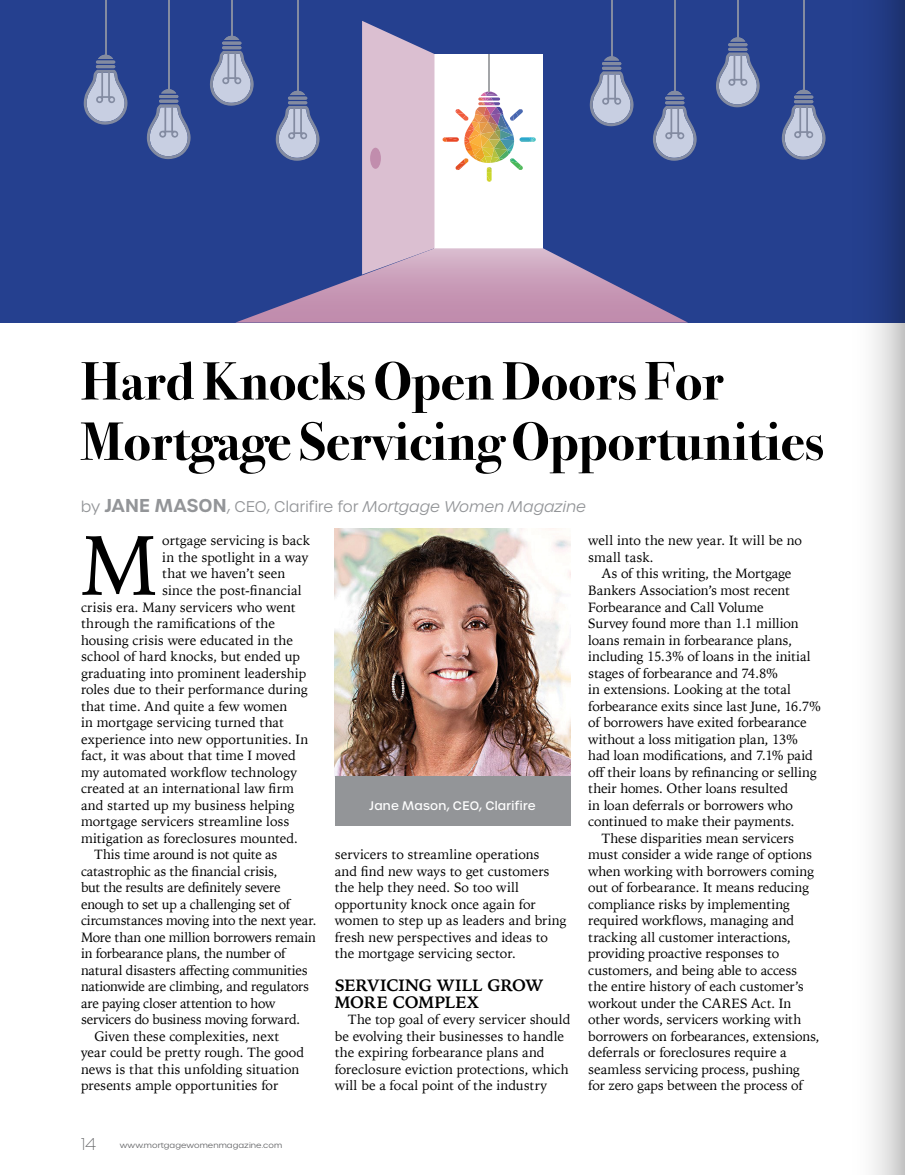
<style>
.page{position:relative;width:905px;height:1175px;background:#fff}
.page>*{position:absolute;margin:0;border:0;box-sizing:border-box;transform-origin:0 0}
.MWM_MainDropCap{font:84.6px "Iowan Old Style";color:#000}
.Headline{font:700 54px/60.3px "Bodoni Svty Two ITCTT";color:#000}
.MWM_Minihead{font:700 16.5px/16.5px "Iowan Old Style";color:#000}
.t1{font:100 16.5px "Urbane";color:#636466}
.Byline{font:italic 300 15px "Urbane";letter-spacing:.01em;color:#939598}
.MWM_MainBody{font:13.5px/16.5px "Iowan Old Style";letter-spacing:-.01em;color:#000}
.MWM_MainDropCap-2{font:13.5px "Iowan Old Style";color:#000}
.Bio_Cutline{font:500 12px "Urbane";letter-spacing:.02em;color:#fff}
.t2{font:300 7.5px "Urbane";letter-spacing:.01em;color:#636466;scale:1.1 1}
.s1{font-style:normal}
.s2{font-weight:600;font-style:normal;font-size:18px}
</style>
<div class="page">
<img style="left:334px;top:529px;width:236px;height:247px">
<div style="left:334px;top:776px;width:236px;height:50px;background:#939598"></div>
<div style="left:0;top:0;width:904px;height:322px;background:#25408f"></div>
<hr style="left:105px;top:0;width:1px;height:56px;background:#a3a5a8">
<hr style="left:168px;top:0;width:2px;height:90px;background:#a3a5a8">
<hr style="left:231px;top:0;width:2px;height:37px;background:#a3a5a8">
<hr style="left:96px;top:65px;width:19px;height:3px;background:#a3a5a8;border-radius:2px">
<hr style="left:96px;top:61px;width:19px;height:3px;background:#a3a5a8;border-radius:2px">
<svg style="left:98px;top:55px;width:15px;height:4px"></svg>
<svg style="left:84px;top:70px;width:43px;height:55px"></svg>
<hr style="left:159px;top:100px;width:19px;height:3px;background:#a3a5a8;border-radius:2px">
<hr style="left:159px;top:95px;width:19px;height:3px;background:#a3a5a8;border-radius:2px">
<svg style="left:161px;top:89px;width:15px;height:4px"></svg>
<svg style="left:147px;top:104px;width:43px;height:55px"></svg>
<hr style="left:610px;top:0;width:2px;height:57px;background:#a3a5a8">
<hr style="left:674px;top:0;width:1px;height:92px;background:#a3a5a8">
<hr style="left:737px;top:0;width:1px;height:38px;background:#a3a5a8">
<hr style="left:728px;top:48px;width:19px;height:3px;background:#a3a5a8;border-radius:2px">
<hr style="left:728px;top:43px;width:19px;height:3px;background:#a3a5a8;border-radius:2px">
<svg style="left:730px;top:37px;width:15px;height:5px"></svg>
<svg style="left:716px;top:52px;width:43px;height:55px"></svg>
<hr style="left:297px;top:0;width:1px;height:92px;background:#a3a5a8">
<svg style="left:210px;top:21px;width:486px;height:301px"></svg>
<hr style="left:802px;top:0;width:2px;height:91px;background:#a3a5a8">
<hr style="left:794px;top:100px;width:19px;height:3px;background:#a3a5a8;border-radius:2px">
<hr style="left:794px;top:96px;width:19px;height:3px;background:#a3a5a8;border-radius:2px">
<svg style="left:796px;top:90px;width:15px;height:4px"></svg>
<svg style="left:781px;top:105px;width:43px;height:55px"></svg>
<svg style="left:824px;top:0;width:80px;height:1174px"></svg>
<p class="Headline" style="left:81px;top:346px;width:744px">Hard Knocks Open Doors For<br>Mortgage Servicing Opportunities</p>
<p class="Byline" style="left:81px;top:497px;width:506px"><span class="s1">by</span> <span class="s2">JANE MASON</span><span class="s1">, CEO, Clarifire for</span> Mortgage Women Magazine</p>
<p class="MWM_MainDropCap" style="left:81px;top:490px;width:78px">M</p>
<p class="MWM_MainDropCap-2" style="left:162px;top:528px;width:149px">ortgage servicing is back</p>
<p class="MWM_MainBody" style="left:588px;top:532px;width:215px">well into the new year. It will be no small task.</p>
<p class="MWM_MainBody" style="left:588px;top:565px;width:234px;text-indent:14px">As of this writing, the Mortgage Bankers Association’s most recent Forbearance and Call Volume<br>Survey found more than 1.1 million loans remain in forbearance plans, including 15.3% of loans in the initial stages of forbearance and 74.8%<br>in extensions. Looking at the total forbearance exits since last June, 16.7% of borrowers have exited forbearance without a loss mitigation plan, 13% had loan modifications, and 7.1% paid off their loans by refinancing or selling their homes. Other loans resulted<br>in loan deferrals or borrowers who continued to make their payments.</p>
<p class="MWM_MainBody" style="left:588px;top:829px;width:233px;text-indent:14px">These disparities mean servicers must consider a wide range of options when working with borrowers coming out of forbearance. It means reducing compliance risks by implementing required workflows, managing and tracking all customer interactions, providing proactive responses to customers, and being able to access the entire history of each customer’s workout under the CARES Act. In other words, servicers working with borrowers on forbearances, extensions, deferrals or foreclosures require a seamless servicing process, pushing for zero gaps between the process of</p>
<p class="MWM_MainDropCap-2" style="left:162px;top:545px;width:147px">in the spotlight in a way</p>
<p class="MWM_MainDropCap-2" style="left:162px;top:561px;width:125px">that we haven’t seen</p>
<p class="MWM_MainDropCap-2" style="left:162px;top:578px;width:141px">since the post-financial</p>
<p class="MWM_MainDropCap-2" style="left:81px;top:594px;width:216px">crisis era. Many servicers who went</p>
<p class="MWM_MainDropCap-2" style="left:81px;top:611px;width:195px">through the ramifications of the</p>
<p class="MWM_MainDropCap-2" style="left:81px;top:627px;width:213px">housing crisis were educated in the</p>
<p class="MWM_MainDropCap-2" style="left:81px;top:644px;width:220px">school of hard knocks, but ended up</p>
<p class="MWM_MainDropCap-2" style="left:81px;top:660px;width:227px">graduating into prominent leadership</p>
<p class="MWM_MainDropCap-2" style="left:81px;top:677px;width:228px">roles due to their performance during</p>
<p class="MWM_MainDropCap-2" style="left:81px;top:693px;width:208px">that time. And quite a few women</p>
<p class="MWM_MainDropCap-2" style="left:81px;top:710px;width:204px">in mortgage servicing turned that</p>
<p class="MWM_MainDropCap-2" style="left:81px;top:726px;width:229px">experience into new opportunities. In</p>
<p class="MWM_MainDropCap-2" style="left:81px;top:743px;width:216px">fact, it was about that time I moved</p>
<p class="MWM_MainDropCap-2" style="left:81px;top:759px;width:217px">my automated workflow technology</p>
<p class="MWM_MainDropCap-2" style="left:81px;top:776px;width:215px">created at an international law firm</p>
<p class="MWM_MainDropCap-2" style="left:81px;top:792px;width:215px">and started up my business helping</p>
<p class="MWM_MainDropCap-2" style="left:81px;top:809px;width:210px">mortgage servicers streamline loss</p>
<p class="MWM_MainDropCap-2" style="left:81px;top:825px;width:218px">mitigation as foreclosures mounted.</p>
<p class="MWM_MainBody" style="left:81px;top:845px;width:237px;text-indent:14px">This time around is not quite as catastrophic as the financial crisis,<br>but the results are definitely severe enough to set up a challenging set of circumstances moving into the next year.<br>More than one million borrowers remain in forbearance plans, the number of natural disasters affecting communities nationwide are climbing, and regulators are paying closer attention to how servicers do business moving forward.</p>
<p class="MWM_MainBody" style="left:81px;top:1027px;width:224px;text-indent:14px">Given these complexities, next year could be pretty rough. The good news is that this unfolding situation presents ample opportunities for</p>
<p class="Bio_Cutline" style="left:369px;top:797px;width:168px">Jane Mason, CEO, Clarifire</p>
<p class="MWM_MainBody" style="left:334px;top:845px;width:233px">servicers to streamline operations<br>and find new ways to get customers the help they need. So too will opportunity knock once again for women to step up as leaders and bring fresh new perspectives and ideas to the mortgage servicing sector.</p>
<p class="MWM_Minihead" style="left:334px;top:976px;width:210px">SERVICING WILL GROW<br>MORE COMPLEX</p>
<p class="MWM_MainBody" style="left:334px;top:1010px;width:237px;text-indent:14px">The top goal of every servicer should be evolving their businesses to handle the expiring forbearance plans and foreclosure eviction protections, which will be a focal point of the industry</p>
<p class="t1" style="left:81px;top:1133px;width:17px">14</p>
<p class="t2" style="left:120px;top:1140px;width:149px">www.mortgagewomenmagazine.com</p>
</div>
